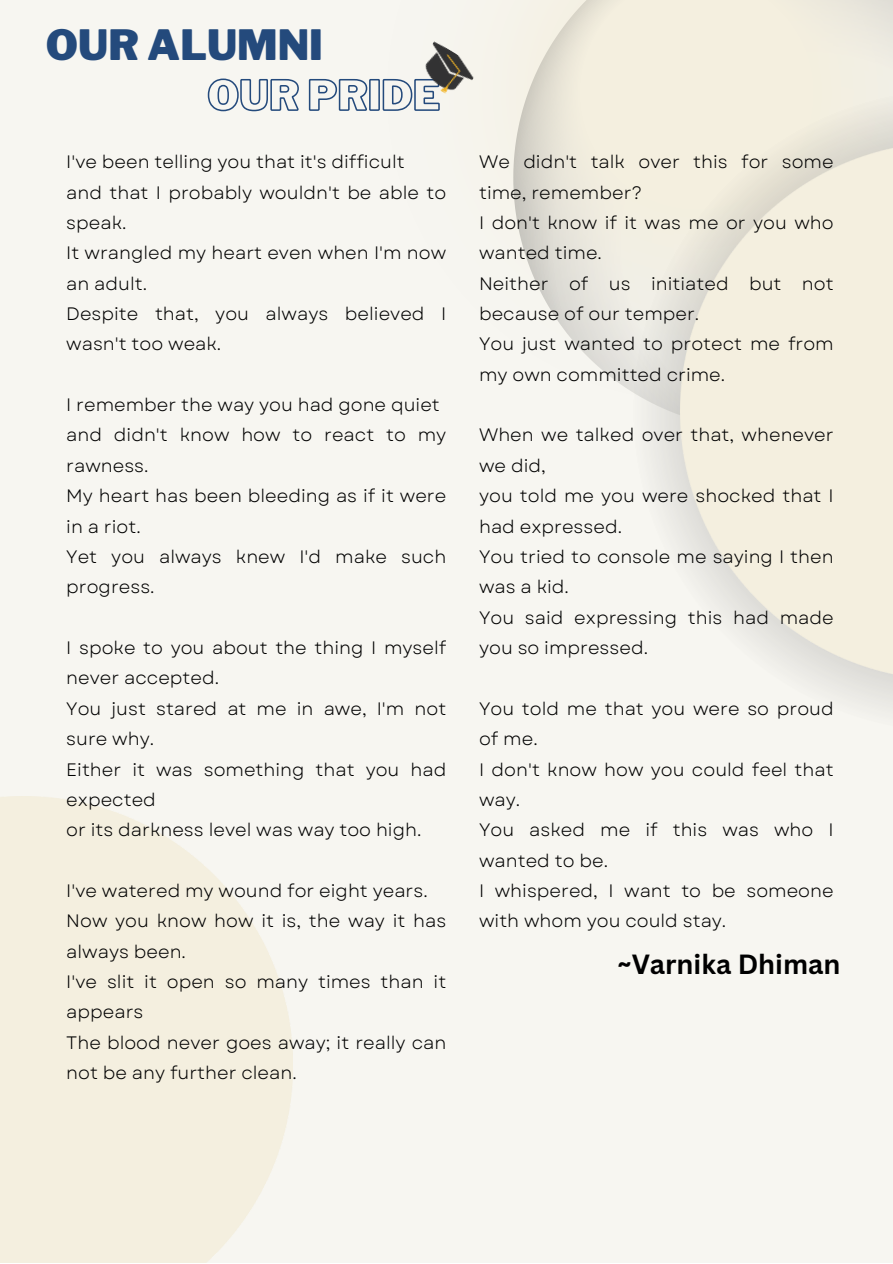
<style>
.page{position:relative;width:893px;height:1264px;background:#fff}
.page>*{position:absolute;margin:0;border:0;box-sizing:border-box;transform-origin:0 0}
.t1{font:900 41.4px "Libre Franklin";color:#244a7c}
.t2{font:700 27px "Canva Sans";color:#000}
.t3{font:18px/30.3px "Garet";color:#000}
</style>
<div class="page">
<div style="left:0;top:0;width:892px;height:1262px;background:#f7f6f1"></div>
<svg style="left:513px;top:0;width:379px;height:392px;fill:#f3efdf"></svg>
<svg style="left:632px;top:89px;width:260px;height:620px;fill:#f4efe2"></svg>
<img style="left:680px;top:142px;width:212px;height:537px">
<svg style="left:207px;top:78px;width:233px;height:34px"></svg>
<img style="left:413px;top:41px;width:61px;height:61px">
<p class="t1" style="left:46px;top:20px;width:278px">OUR ALUMNI</p>
<p class="t3" style="left:66px;top:147px;width:340px">I've been telling you that it's difficult</p>
<p class="t3" style="left:66px;top:177px;width:381px">and that I probably wouldn't be able to speak.</p>
<p class="t3" style="left:66px;top:238px;width:381px">It wrangled my heart even when I'm now an adult.</p>
<p class="t3" style="left:66px;top:299px;width:381px">Despite that, you always believed I wasn't too weak.</p>
<p class="t3" style="left:66px;top:390px;width:375px">I remember the way you had gone quiet</p>
<p class="t3" style="left:66px;top:420px;width:381px">and didn't know how to react to my rawness.</p>
<p class="t3" style="left:66px;top:481px;width:381px">My heart has been bleeding as if it were in a riot.</p>
<p class="t3" style="left:66px;top:541px;width:381px">Yet you always knew I'd make such progress.</p>
<p class="t3" style="left:66px;top:632px;width:381px">I spoke to you about the thing I myself never accepted.</p>
<p class="t3" style="left:66px;top:693px;width:381px">You just stared at me in awe, I'm not sure why.</p>
<p class="t3" style="left:66px;top:754px;width:381px">Either it was something that you had expected</p>
<p class="t3" style="left:66px;top:814px;width:356px">or its darkness level was way too high.</p>
<p class="t3" style="left:66px;top:875px;width:363px">I've watered my wound for eight years.</p>
<p class="t3" style="left:66px;top:906px;width:381px">Now you know how it is, the way it has always been.</p>
<p class="t3" style="left:66px;top:966px;width:381px">I've slit it open so many times than it appears</p>
<p class="t3" style="left:66px;top:1027px;width:381px">The blood never goes away; it really can not be any further clean.</p>
<p class="t3" style="left:479px;top:147px;width:356px">We didn't talk over this for some time, remember?</p>
<p class="t3" style="left:479px;top:207px;width:356px">I don't know if it was me or you who wanted time.</p>
<p class="t3" style="left:479px;top:268px;width:356px">Neither of us initiated but not because of our temper.</p>
<p class="t3" style="left:479px;top:329px;width:356px">You just wanted to protect me from my own committed crime.</p>
<p class="t3" style="left:479px;top:420px;width:356px">When we talked over that, whenever we did,</p>
<p class="t3" style="left:479px;top:481px;width:356px">you told me you were shocked that I had expressed.</p>
<p class="t3" style="left:479px;top:541px;width:356px">You tried to console me saying I then was a kid.</p>
<p class="t3" style="left:479px;top:602px;width:356px">You said expressing this had made you so impressed.</p>
<p class="t3" style="left:479px;top:693px;width:356px">You told me that you were so proud of me.</p>
<p class="t3" style="left:479px;top:754px;width:356px">I don't know how you could feel that way.</p>
<p class="t3" style="left:479px;top:814px;width:356px">You asked me if this was who I wanted to be.</p>
<p class="t3" style="left:479px;top:875px;width:356px">I whispered, I want to be someone with whom you could stay.</p>
<p class="t2" style="left:617px;top:945px;width:224px">~Varnika Dhiman</p>
</div>
